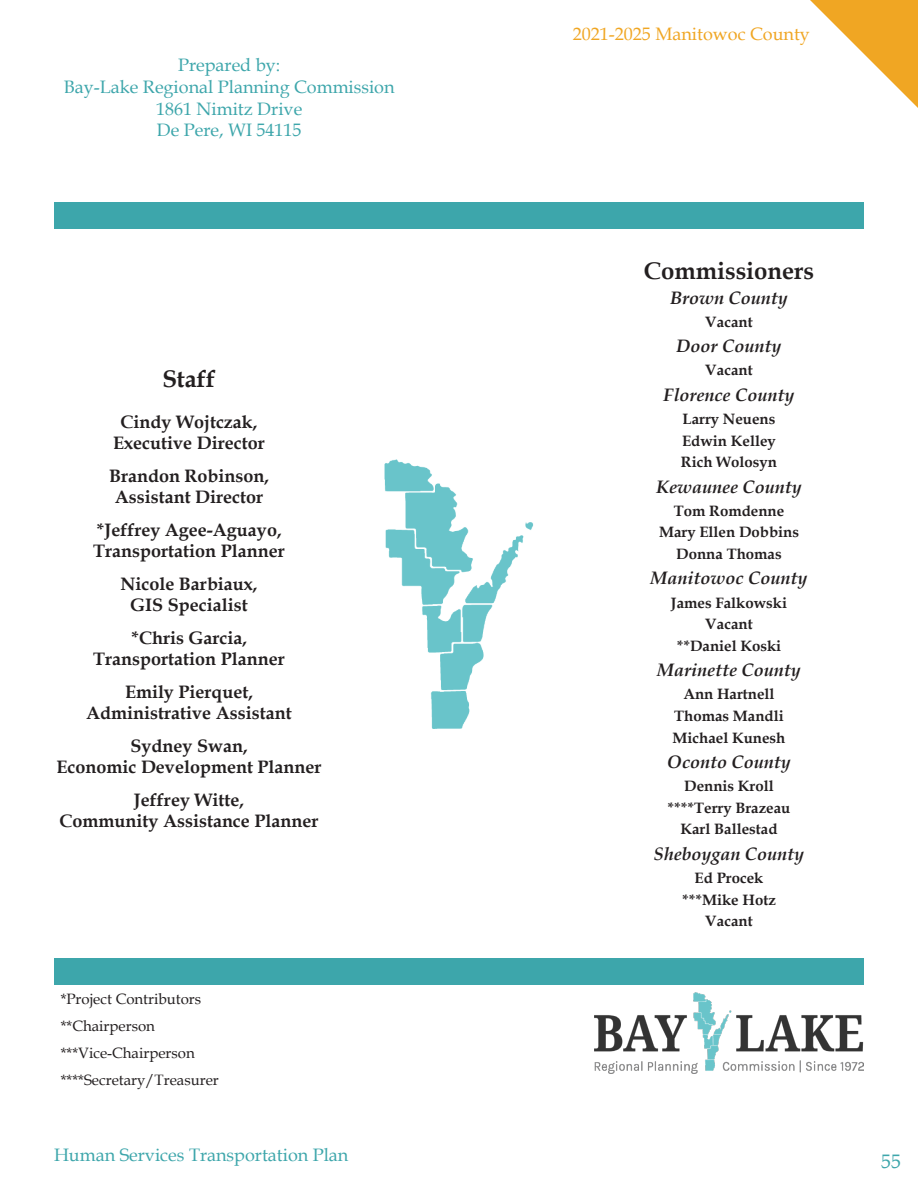
<style>
.page{position:relative;width:918px;height:1188px;background:#fff}
.page>*{position:absolute;margin:0;border:0;box-sizing:border-box;transform-origin:0 0}
.t1{font:700 24px "Book Antiqua";color:#231f20}
.t2{font:19.5px "Book Antiqua";color:#3da6ab}
.t3{font:700 18px/21.6px "Book Antiqua";color:#231f20;text-align:center}
.t4{font:italic 700 18px "Book Antiqua";color:#231f20}
.t5{font:18px/21.6px "Book Antiqua";color:#3da6ab;text-align:center}
.t6{font:18px "Book Antiqua";color:#f0a623}
.t7{font:700 15px/21.6px "Book Antiqua";color:#231f20}
.t8{font:15px "Book Antiqua";color:#231f20}
</style>
<div class="page">
<img style="left:594px;top:993px;width:270px;height:81px">
<img style="left:385px;top:459px;width:148px;height:270px">
<div style="left:54px;top:202px;width:810px;height:28px;background:#3da6ab"></div>
<div style="left:54px;top:958px;width:810px;height:28px;background:#3da6ab"></div>
<svg style="left:810px;top:0;width:108px;height:108px"></svg>
<p class="t5" style="left:64px;top:54px;width:332px">Prepared by:<br>Bay-Lake Regional Planning Commission<br>1861 Nimitz Drive<br>De Pere, WI 54115</p>
<h1 class="t1" style="left:162px;top:362px;width:55px">Staff</h1>
<p class="t3" style="left:113px;top:411px;width:153px">Cindy Wojtczak,<br>Executive Director</p>
<p class="t3" style="left:109px;top:465px;width:162px">Brandon Robinson,<br>Assistant Director</p>
<p class="t3" style="left:93px;top:519px;width:193px;text-align:left">*Jeffrey Agee-Aguayo,<br>Transportation Planner</p>
<p class="t3" style="left:121px;top:573px;width:138px">Nicole Barbiaux,<br>GIS Specialist</p>
<p class="t3" style="left:93px;top:627px;width:193px">*Chris Garcia,<br>Transportation Planner</p>
<p class="t3" style="left:86px;top:681px;width:207px">Emily Pierquet,<br>Administrative Assistant</p>
<p class="t3" style="left:57px;top:735px;width:266px">Sydney Swan,<br>Economic Development Planner</p>
<p class="t3" style="left:60px;top:789px;width:260px">Jeffrey Witte,<br>Community Assistance Planner</p>
<p class="t8" style="left:61px;top:989px;width:142px">*Project Contributors</p>
<p class="t8" style="left:61px;top:1016px;width:96px">**Chairperson</p>
<p class="t8" style="left:61px;top:1043px;width:136px">***Vice-Chairperson</p>
<p class="t8" style="left:61px;top:1070px;width:160px">****Secretary/Treasurer</p>
<p class="t5" style="left:54px;top:1143px;width:296px">Human Services Transportation Plan</p>
<p class="t6" style="left:573px;top:22px;width:239px">2021-2025 Manitowoc County</p>
<h1 class="t1" style="left:644px;top:254px;width:172px">Commissioners</h1>
<p class="t4" style="left:670px;top:285px;width:119px">Brown County</p>
<p class="t7" style="left:705px;top:311px;width:49px">Vacant</p>
<p class="t4" style="left:677px;top:334px;width:106px">Door County</p>
<p class="t7" style="left:705px;top:359px;width:49px">Vacant</p>
<p class="t4" style="left:664px;top:382px;width:132px">Florence County</p>
<p class="t7" style="left:683px;top:408px;width:94px">Larry Neuens</p>
<p class="t7" style="left:681px;top:430px;width:98px">Edwin Kelley<br>Rich Wolosyn</p>
<p class="t4" style="left:656px;top:474px;width:147px">Kewaunee County</p>
<p class="t7" style="left:674px;top:500px;width:112px">Tom Romdenne</p>
<p class="t7" style="left:659px;top:521px;width:141px">Mary Ellen Dobbins</p>
<p class="t7" style="left:676px;top:543px;width:107px">Donna Thomas</p>
<p class="t4" style="left:651px;top:566px;width:158px">Manitowoc County</p>
<p class="t7" style="left:671px;top:592px;width:118px">James Falkowski</p>
<p class="t7" style="left:705px;top:613px;width:49px">Vacant</p>
<p class="t7" style="left:677px;top:635px;width:106px">**Daniel Koski</p>
<p class="t7" style="left:683px;top:683px;width:93px">Ann Hartnell</p>
<p class="t4" style="left:657px;top:658px;width:145px">Marinette County</p>
<p class="t7" style="left:673px;top:705px;width:114px">Thomas Mandli<br>Michael Kunesh</p>
<p class="t4" style="left:667px;top:749px;width:125px">Oconto County</p>
<p class="t7" style="left:668px;top:775px;width:124px;text-align:center">Dennis Kroll ****Terry Brazeau</p>
<p class="t7" style="left:680px;top:818px;width:99px">Karl Ballestad</p>
<p class="t4" style="left:654px;top:841px;width:152px">Sheboygan County</p>
<p class="t7" style="left:695px;top:867px;width:70px">Ed Procek</p>
<p class="t7" style="left:682px;top:889px;width:95px">***Mike Hotz</p>
<p class="t7" style="left:705px;top:910px;width:49px">Vacant</p>
<p class="t2" style="left:881px;top:1148px;width:21px">55</p>
</div>
